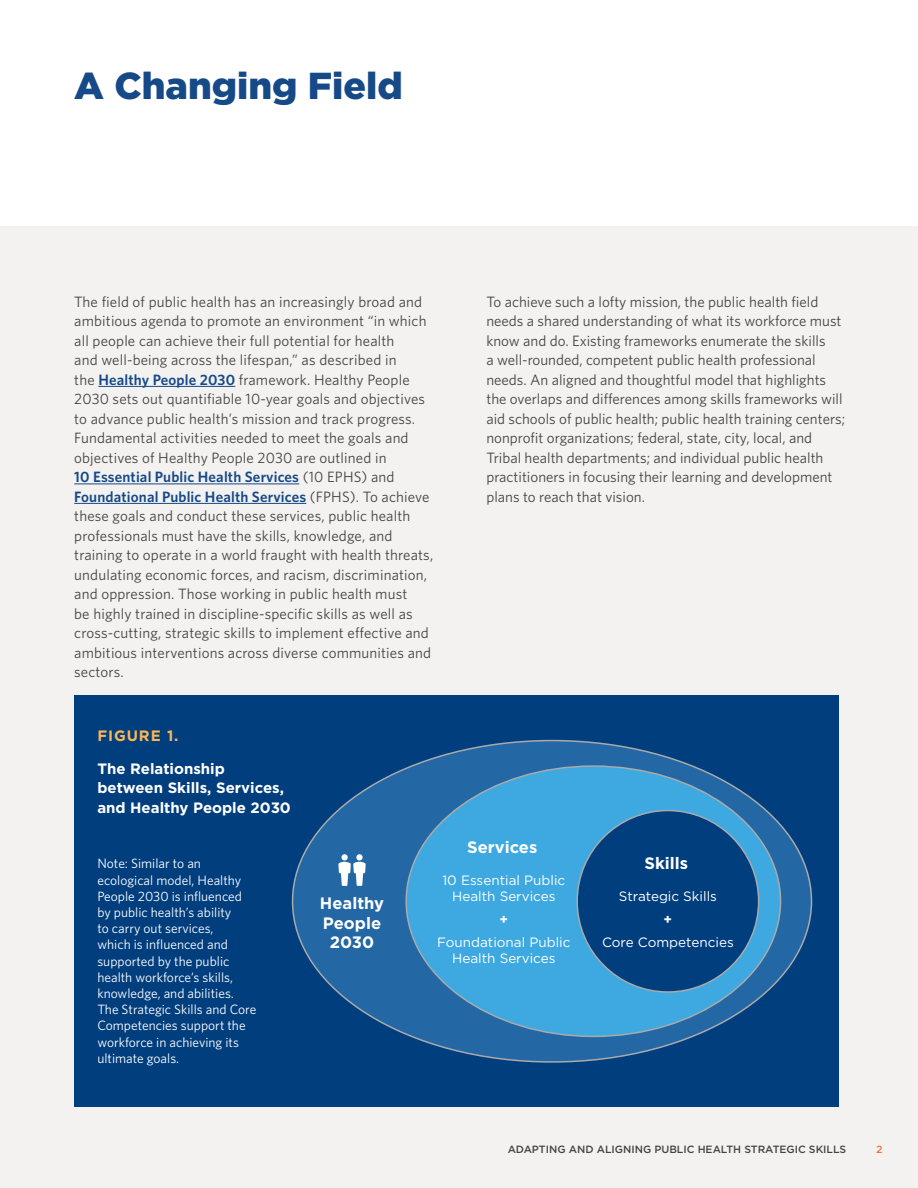
<style>
.page{position:relative;width:918px;height:1188px;background:#fff}
.page>*{position:absolute;margin:0;border:0;box-sizing:border-box;transform-origin:0 0}
.t1{font:900 37.5px "Gotham";color:#164987}
.t2{font:700 16.5px/19.5px "Gotham";color:#fff;text-align:center}
.t3{font:15px/19.5px "Whitney";letter-spacing:.01em;color:#44443f}
.t4{font:700 15px/19.5px "Gotham";color:#fff}
.t5{font:700 15px "Gotham";letter-spacing:.06em;color:#fcb754}
.t6{font:13.5px/16.2px "Whitney";color:#fff}
.t7{font:13.5px/16.2px "Gotham";color:#fff;text-align:center}
.t8{font:700 13.5px "Gotham";color:#fff}
.t9{font:500 10.5px "Gotham";color:#44443f}
.t10{font:500 10.5px "Gotham";color:#f47532}
.s1{font-weight:600;color:#164987}
</style>
<div class="page">
<div style="left:0;top:227px;width:918px;height:961px;background:#f3f2f1"></div>
<div style="left:74px;top:696px;width:765px;height:411px;background:#003e7e"></div>
<hr style="left:98px;top:386px;width:137px;height:1px;background:#164987">
<hr style="left:74px;top:484px;width:225px;height:1px;background:#164987">
<hr style="left:74px;top:503px;width:232px;height:1px;background:#164987">
<div style="left:293px;top:741px;width:518px;height:321px;background:#2367a4;border-radius:50%"></div>
<div style="left:406px;top:766px;width:375px;height:270px;background:#3da9e0;border-radius:50%"></div>
<div style="left:577px;top:811px;width:182px;height:181px;background:#003e7e;border-radius:50%"></div>
<svg style="left:356px;top:854px;width:7px;height:7px"></svg>
<svg style="left:338px;top:861px;width:28px;height:25px"></svg>
<div style="left:341px;top:854px;width:7px;height:6px;background:#fff;border-radius:50%"></div>
<h1 class="t1" style="left:74px;top:64px;width:330px">A Changing Field</h1>
<p class="t3" style="left:74px;top:292px;width:361px">The field of public health has an increasingly broad and ambitious agenda to promote an environment “in which all people can achieve their full potential for health<br>and well-being across the lifespan,” as described in<br>the <span class="s1">Healthy People 2030</span> framework. Healthy People 2030 sets out quantifiable 10-year goals and objectives to advance public health’s mission and track progress.<br>Fundamental activities needed to meet the goals and objectives of Healthy People 2030 are outlined in<br><span class="s1">10 Essential Public Health Services</span> (10 EPHS) and <span class="s1">Foundational Public Health Services</span> (FPHS). To achieve these goals and conduct these services, public health professionals must have the skills, knowledge, and training to operate in a world fraught with health threats, undulating economic forces, and racism, discrimination, and oppression. Those working in public health must<br>be highly trained in discipline-specific skills as well as cross-cutting, strategic skills to implement effective and ambitious interventions across diverse communities and sectors.</p>
<p class="t3" style="left:486px;top:292px;width:360px">To achieve such a lofty mission, the public health field needs a shared understanding of what its workforce must know and do. Existing frameworks enumerate the skills<br>a well-rounded, competent public health professional needs. An aligned and thoughtful model that highlights the overlaps and differences among skills frameworks will aid schools of public health; public health training centers; nonprofit organizations; federal, state, city, local, and Tribal health departments; and individual public health practitioners in focusing their learning and development plans to reach that vision.</p>
<p class="t5" style="left:97px;top:727px;width:83px">FIGURE 1.</p>
<p class="t4" style="left:97px;top:759px;width:195px">The Relationship between Skills, Services, and Healthy People 2030</p>
<p class="t6" style="left:97px;top:855px;width:160px">Note: Similar to an ecological model, Healthy<br>People 2030 is influenced by public health’s ability<br>to carry out services,<br>which is influenced and supported by the public health workforce’s skills, knowledge, and abilities.<br>The Strategic Skills and Core<br>Competencies support the workforce in achieving its ultimate goals.</p>
<p class="t2" style="left:320px;top:893px;width:66px">Healthy<br>People<br>2030</p>
<p class="t2" style="left:467px;top:837px;width:72px">Services</p>
<p class="t7" style="left:442px;top:872px;width:124px">10 Essential Public<br>Health Services</p>
<p class="t8" style="left:500px;top:912px;width:10px">+</p>
<p class="t7" style="left:437px;top:934px;width:135px">Foundational Public<br>Health Services</p>
<p class="t2" style="left:645px;top:853px;width:45px">Skills</p>
<p class="t7" style="left:619px;top:888px;width:100px">Strategic Skills</p>
<p class="t8" style="left:664px;top:912px;width:10px">+</p>
<p class="t7" style="left:602px;top:934px;width:133px">Core Competencies</p>
<p class="t9" style="left:508px;top:1143px;width:340px">ADAPTING AND ALIGNING PUBLIC HEALTH STRATEGIC SKILLS</p>
<p class="t10" style="left:876px;top:1143px;width:8px">2</p>
</div>
